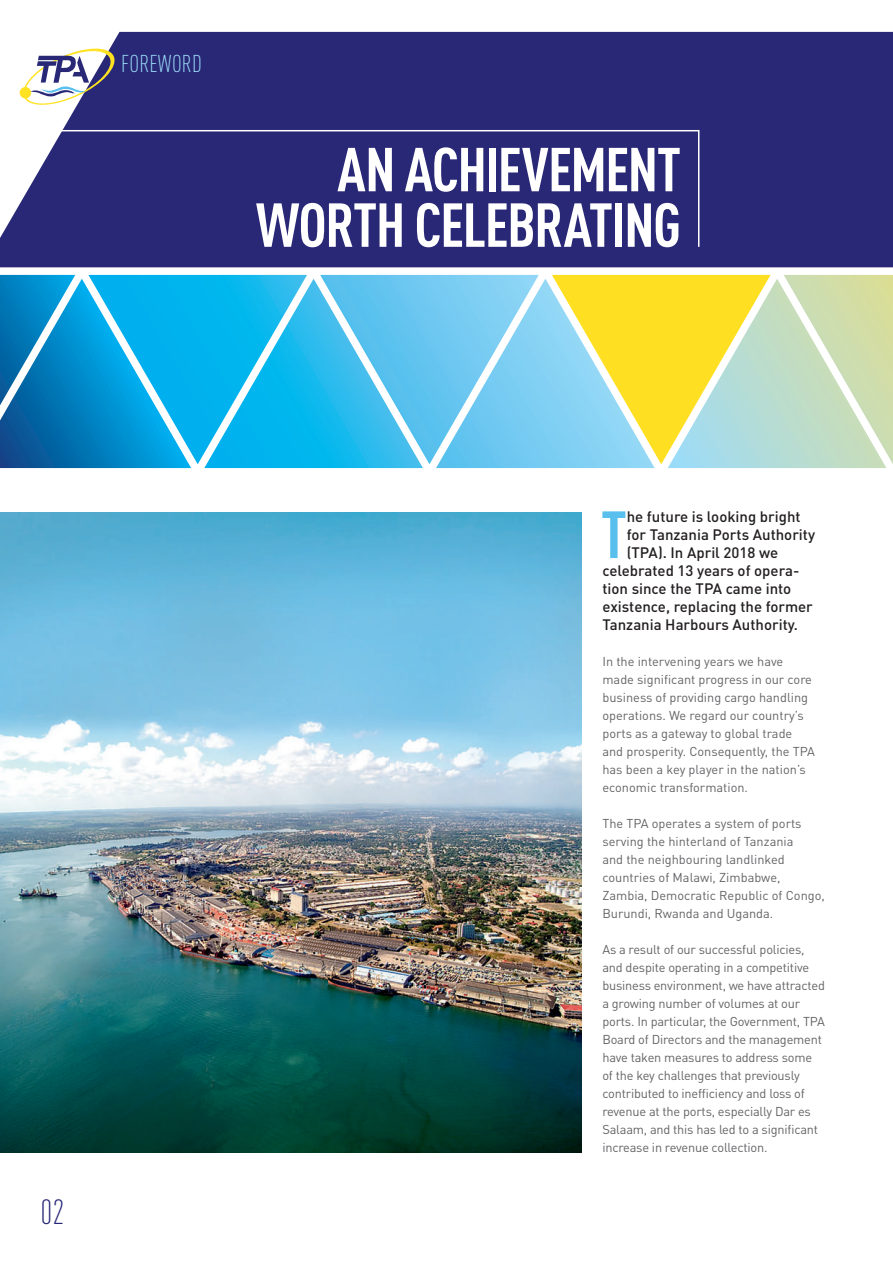
<style>
.page{position:relative;width:893px;height:1263px;background:#fff}
.page>*{position:absolute;margin:0;border:0;box-sizing:border-box;transform-origin:0 0}
.t1{font:700 condensed 65.55px "DINOT";color:#59c0ed}
.t2{font:700 condensed 61.05px/55.5px "DINOT";letter-spacing:-.025em;color:#fff;text-align:right}
.t3{font:300 condensed 34.5px "DINOT";color:#292877}
.t4{font:300 condensed 24px "DINOT";letter-spacing:.01em;color:#9cdcf8}
.t5{font:500 15px "DINOT";color:#231f20}
.t6{font:12.75px/18px "DINOT";letter-spacing:-.015em;color:#636366}
</style>
<div class="page">
<div style="left:0;top:32px;width:893px;height:235px;background:#292877"></div>
<svg style="left:20px;top:46px;width:98px;height:62px"></svg>
<div style="left:33px;top:129px;width:667px;height:119px;background:#292877"></div>
<svg style="left:0;top:275px;width:893px;height:193px;background:#74c5c9"></svg>
<img style="left:0;top:512px;width:581px;height:640px">
<h3 class="t4" style="left:121px;top:50px;width:82px">FOREWORD</h3>
<h2 class="t2" style="left:256px;top:141px;width:427px">AN ACHIEVEMENT<br>WORTH CELEBRATING</h2>
<h3 class="t3" style="left:41px;top:1192px;width:25px">02</h3>
<h1 class="t1" style="left:601px;top:495px;width:27px">T</h1>
<p class="t5" style="left:627px;top:506px;width:175px">he future is looking bright</p>
<p class="t5" style="left:627px;top:524px;width:190px">for Tanzania Ports Authority</p>
<p class="t5" style="left:627px;top:542px;width:153px">(TPA). In April 2018 we</p>
<p class="t5" style="left:602px;top:560px;width:199px">celebrated 13 years of opera-</p>
<p class="t5" style="left:602px;top:578px;width:190px">tion since the TPA came into</p>
<p class="t5" style="left:602px;top:596px;width:212px">existence, replacing the former</p>
<p class="t5" style="left:602px;top:614px;width:197px">Tanzania Harbours Authority.</p>
<p class="t6" style="left:602px;top:652px;width:214px">In the intervening years we have made significant progress in our core business of providing cargo handling operations. We regard our country’s ports as a gateway to global trade and prosperity. Consequently, the TPA has been a key player in the nation’s economic transformation.</p>
<p class="t6" style="left:602px;top:814px;width:224px">The TPA operates a system of ports serving the hinterland of Tanzania<br>and the neighbouring landlinked countries of Malawi, Zimbabwe, Zambia, Democratic Republic of Congo, Burundi, Rwanda and Uganda.</p>
<p class="t6" style="left:602px;top:940px;width:224px">As a result of our successful policies, and despite operating in a competitive business environment, we have attracted a growing number of volumes at our ports. In particular, the Government, TPA Board of Directors and the management have taken measures to address some of the key challenges that previously contributed to inefficiency and loss of revenue at the ports, especially Dar es Salaam, and this has led to a significant increase in revenue collection.</p>
</div>
